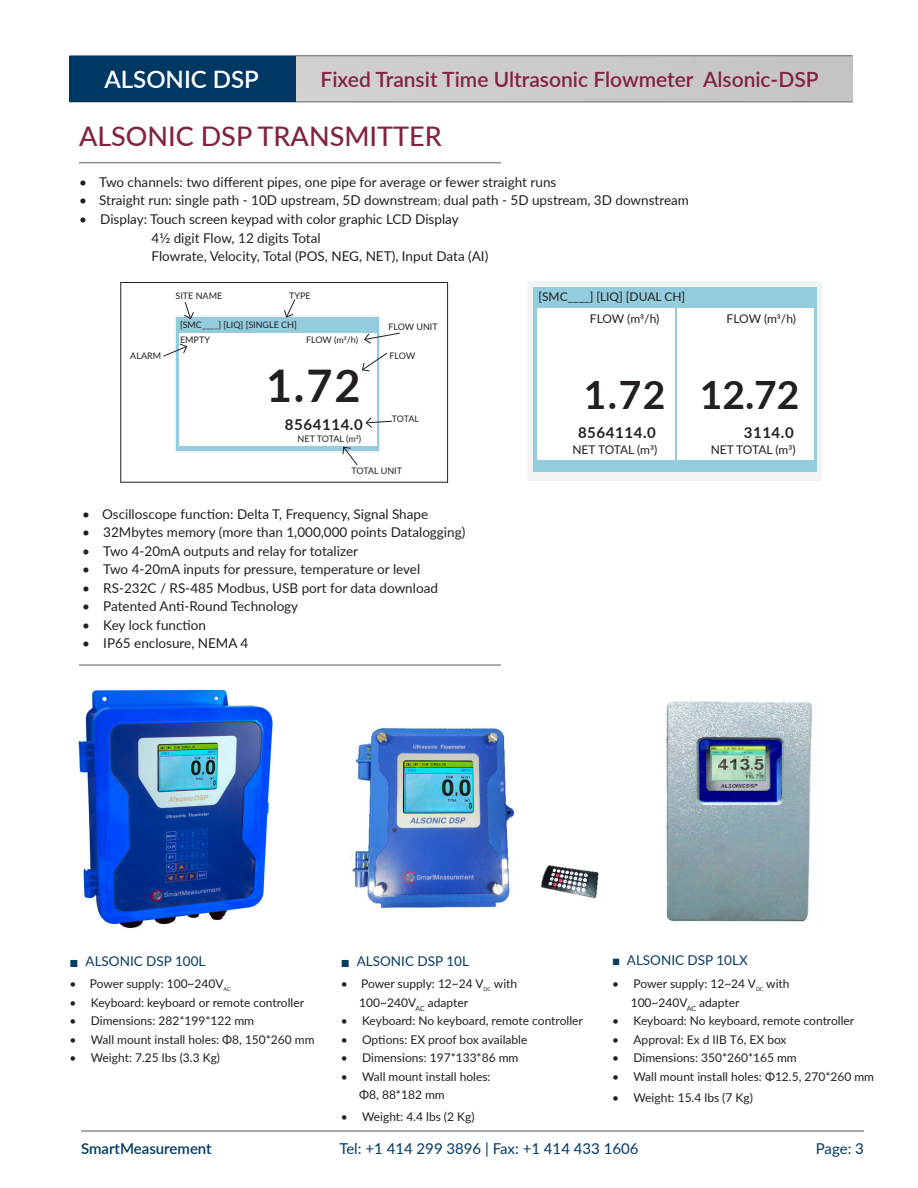
<style>
.page{position:relative;width:918px;height:1188px;background:#fff}
.page>*{position:absolute;margin:0;border:0;box-sizing:border-box;transform-origin:0 0}
.t1{font:700 45px "Lato";color:#231f20}
.t2{font:700 39px "Lato";color:#231f20}
.Headline{font:500 27px "Lato";color:#812345}
.t3{font:600 24px "Lato";color:#fff}
.t4{font:600 21px "Lato";color:#812345}
.t5{font:15px "Lato";color:#003864}
.t6{font:700 15px "Lato";letter-spacing:.04em;color:#231f20}
.t7{font:600 15px "Lato";color:#003864}
.Bullet{font:13.5px "Lato";color:#231f20}
.t8{font:13.5px "Lato";color:#083b60}
.Bullet-2{font:12px "Lato";color:#231f20}
.t9{font:9px "Lato";color:#231f20}
.t10{font:5.25px "Lato";color:#231f20}
.s1{font-family:"Adobe Song Std";font-weight:300}
.s2{font-family:"Microsoft Ya Hei";font-size:15px}
.s3{font-family:"Microsoft Ya Hei"}
</style>
<div class="page">
<svg style="left:175px;top:315px;width:206px;height:137px"></svg>
<div style="left:527px;top:281px;width:294px;height:199px;background:#f2f3f4"></div>
<div style="left:533px;top:288px;width:283px;height:184px;background:#93ccdd"></div>
<div style="left:537px;top:309px;width:138px;height:151px;background:#fff"></div>
<div style="left:677px;top:309px;width:136px;height:151px;background:#fff"></div>
<div style="left:177px;top:317px;width:202px;height:133px;background:#93ccdd"></div>
<div style="left:179px;top:334px;width:197px;height:112px;background:#fff"></div>
<hr style="left:81px;top:1130px;width:783px;height:2px;background:#908e89">
<div style="left:203px;top:56px;width:650px;height:46px;background:#cccac9"></div>
<hr style="left:70px;top:101px;width:783px;height:2px;background:#908e89">
<hr style="left:70px;top:55px;width:783px;height:1px;background:#908e89">
<div style="left:70px;top:56px;width:226px;height:46px;background:#003864"></div>
<hr style="left:79px;top:162px;width:422px;height:1px;background:#908e89">
<hr style="left:79px;top:664px;width:422px;height:2px;background:#908e89">
<img style="left:78px;top:689px;width:195px;height:240px">
<img style="left:540px;top:865px;width:59px;height:34px">
<svg style="left:183px;top:302px;width:12px;height:18px"></svg>
<svg style="left:284px;top:299px;width:12px;height:19px"></svg>
<svg style="left:364px;top:332px;width:36px;height:12px"></svg>
<svg style="left:362px;top:352px;width:26px;height:20px"></svg>
<svg style="left:365px;top:417px;width:28px;height:11px"></svg>
<svg style="left:342px;top:446px;width:16px;height:20px"></svg>
<svg style="left:163px;top:343px;width:25px;height:14px"></svg>
<img style="left:352px;top:727px;width:162px;height:181px">
<div style="left:121px;top:282px;width:327px;height:200px;border:1px solid #231f20"></div>
<img style="left:666px;top:701px;width:146px;height:221px">
<p class="t3" style="left:104px;top:61px;width:156px">ALSONIC DSP</p>
<p class="Headline" style="left:79px;top:117px;width:364px">ALSONIC DSP TRANSMITTER</p>
<p class="Bullet" style="left:79px;top:172px;width:479px">• Two channels: two different pipes, one pipe for average or fewer straight runs</p>
<p class="Bullet" style="left:79px;top:191px;width:612px">• Straight run: single path - 10D upstream, 5D downstream<span class="s1">;</span> dual path - 5D upstream, 3D downstream</p>
<p class="Bullet" style="left:79px;top:209px;width:381px">• Display: Touch screen keypad with color graphic LCD Display</p>
<p class="Bullet" style="left:152px;top:228px;width:171px">41/2 digit Flow, 12 digits Total</p>
<p class="Bullet" style="left:152px;top:246px;width:338px">Flowrate, Velocity, Total (POS, NEG, NET), Input Data (AI)</p>
<p class="t4" style="left:321px;top:64px;width:500px">Fixed Transit Time Ultrasonic Flowmeter Alsonic-DSP</p>
<p class="t9" style="left:130px;top:350px;width:32px">ALARM</p>
<p class="t9" style="left:176px;top:289px;width:48px">SITE NAME</p>
<p class="t9" style="left:289px;top:289px;width:23px">TYPE</p>
<p class="t9" style="left:180px;top:318px;width:118px">[SMC____] [LIQ] [SINGLE CH]</p>
<p class="t9" style="left:180px;top:334px;width:31px">EMPTY</p>
<p class="t9" style="left:306px;top:334px;width:54px">FLOW (m3/h)</p>
<p class="t9" style="left:388px;top:320px;width:51px">FLOW UNIT</p>
<p class="t9" style="left:389px;top:349px;width:27px">FLOW</p>
<p class="Bullet-2" style="left:538px;top:288px;width:148px">[SMC____] [LIQ] [DUAL CH]</p>
<p class="Bullet-2" style="left:590px;top:310px;width:71px">FLOW (m3/h)</p>
<p class="Bullet-2" style="left:727px;top:310px;width:71px">FLOW (m3/h)</p>
<p class="t1" style="left:266px;top:353px;width:96px">1.72</p>
<p class="t2" style="left:584px;top:366px;width:83px">1.72</p>
<p class="t2" style="left:700px;top:366px;width:101px">12.72</p>
<p class="t6" style="left:285px;top:413px;width:79px">8564114.0</p>
<p class="t9" style="left:298px;top:433px;width:65px">NET TOTAL (m3)</p>
<p class="t9" style="left:392px;top:413px;width:29px">TOTAL</p>
<p class="t9" style="left:351px;top:464px;width:52px">TOTAL UNIT</p>
<p class="t6" style="left:578px;top:422px;width:79px">8564114.0</p>
<p class="t6" style="left:744px;top:422px;width:52px">3114.0</p>
<p class="Bullet-2" style="left:572px;top:441px;width:86px">NET TOTAL (m3)</p>
<p class="Bullet-2" style="left:711px;top:441px;width:86px">NET TOTAL (m3)</p>
<p class="Bullet" style="left:82px;top:504px;width:348px">• Oscilloscope function: Delta T, Frequency, Signal Shape</p>
<p class="Bullet" style="left:82px;top:523px;width:385px">• 32Mbytes memory (more than 1,000,000 points Datalogging)</p>
<p class="Bullet" style="left:82px;top:541px;width:278px">• Two 4-20mA outputs and relay for totalizer</p>
<p class="Bullet" style="left:82px;top:560px;width:340px">• Two 4-20mA inputs for pressure, temperature or level</p>
<p class="Bullet" style="left:82px;top:578px;width:357px">• RS-232C / RS-485 Modbus, USB port for data download</p>
<p class="Bullet" style="left:82px;top:597px;width:218px">• Patented Anti-Round Technology</p>
<p class="Bullet" style="left:82px;top:615px;width:126px">• Key lock function</p>
<p class="Bullet" style="left:82px;top:634px;width:168px">• IP65 enclosure, NEMA 4</p>
<p class="t8" style="left:70px;top:951px;width:137px"><span class="s2">■</span> ALSONIC DSP 100L</p>
<p class="Bullet-2" style="left:70px;top:975px;width:155px">• Power supply: 100~240V</p>
<p class="t10" style="left:224px;top:986px;width:8px">AC</p>
<p class="Bullet-2" style="left:70px;top:994px;width:236px">• Keyboard: keyboard or remote controller</p>
<p class="Bullet-2" style="left:70px;top:1012px;width:186px">• Dimensions: 282*199*122 mm</p>
<p class="Bullet-2" style="left:70px;top:1031px;width:246px">• Wall mount install holes: Φ8, 150*260 mm</p>
<p class="Bullet-2" style="left:70px;top:1049px;width:152px">• Weight: 7.25 lbs (3.3 Kg)</p>
<p class="t8" style="left:341px;top:951px;width:130px"><span class="s2">■</span> ALSONIC DSP 10L</p>
<p class="Bullet-2" style="left:341px;top:975px;width:144px">• Power supply: 12~24 V</p>
<p class="t10" style="left:484px;top:986px;width:9px">DC</p>
<p class="Bullet-2" style="left:494px;top:975px;width:25px">with</p>
<p class="Bullet-2" style="left:359px;top:994px;width:110px">100~240V<sub>AC</sub> adapter</p>
<p class="Bullet-2" style="left:341px;top:1012px;width:243px">• Keyboard: No keyboard, remote controller</p>
<p class="Bullet-2" style="left:341px;top:1031px;width:188px">• Options: EX proof box available</p>
<p class="Bullet-2" style="left:341px;top:1049px;width:179px">• Dimensions: 197*133*86 mm</p>
<p class="Bullet-2" style="left:341px;top:1068px;width:151px">• Wall mount install holes:</p>
<p class="Bullet-2" style="left:359px;top:1086px;width:87px">Φ8, 88*182 mm</p>
<p class="Bullet-2" style="left:341px;top:1108px;width:135px">• Weight: 4.4 lbs (2 Kg)</p>
<p class="t8" style="left:612px;top:951px;width:137px"><span class="s3">■</span> ALSONIC DSP 10LX</p>
<p class="Bullet-2" style="left:612px;top:975px;width:145px">• Power supply: 12~24 V</p>
<p class="t10" style="left:756px;top:986px;width:9px">DC</p>
<p class="Bullet-2" style="left:766px;top:975px;width:25px">with</p>
<p class="Bullet-2" style="left:631px;top:994px;width:110px">100~240V<sub>AC</sub> adapter</p>
<p class="Bullet-2" style="left:612px;top:1012px;width:243px">• Keyboard: No keyboard, remote controller</p>
<p class="Bullet-2" style="left:612px;top:1031px;width:176px">• Approval: Ex d IIB T6, EX box</p>
<p class="Bullet-2" style="left:612px;top:1049px;width:186px">• Dimensions: 350*260*165 mm</p>
<p class="Bullet-2" style="left:612px;top:1068px;width:263px">• Wall mount install holes: Φ12.5, 270*260 mm</p>
<p class="Bullet-2" style="left:612px;top:1089px;width:142px">• Weight: 15.4 lbs (7 Kg)</p>
<p class="t7" style="left:81px;top:1137px;width:132px">SmartMeasurement</p>
<p class="t5" style="left:339px;top:1137px;width:301px">Tel: +1 414 299 3896 | Fax: +1 414 433 1606</p>
<p class="t5" style="left:816px;top:1137px;width:50px">Page: 3</p>
</div>
